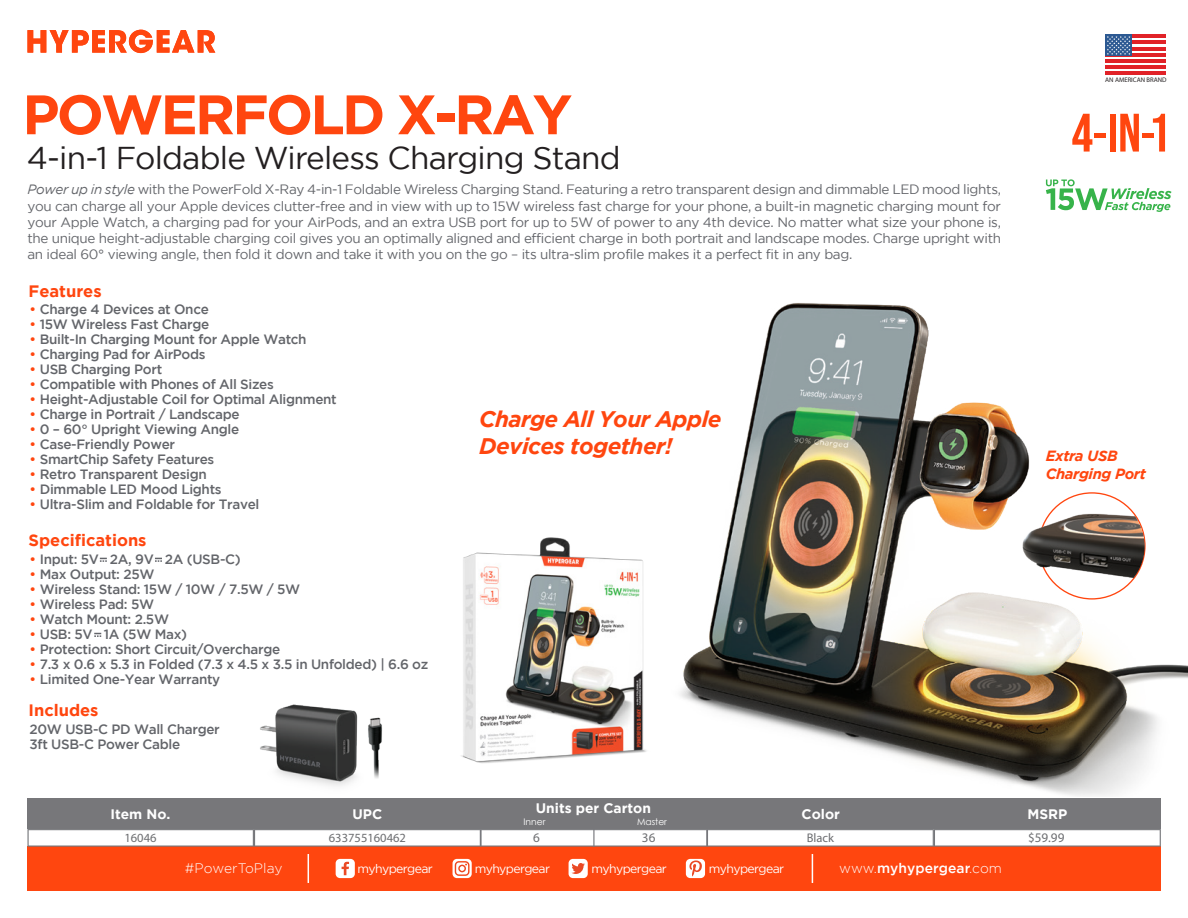
<style>
.page{position:relative;width:1188px;height:918px;background:#fff}
.page>*{position:absolute;margin:0;border:0;box-sizing:border-box;transform-origin:0 0}
.t1{font:700 55.5px "Gotham";letter-spacing:-.05em;color:#ff460f}
.t2{font:31.5px "Gotham";letter-spacing:-.025em;color:#231f20}
.t3{font:italic 700 22.5px/27px "Gotham";letter-spacing:-.025em;color:#ff460f}
.t4{font:700 16.5px "Gotham";color:#ff460f}
.t5{font:italic 700 14.7px/17.7px "Gotham";letter-spacing:-.025em;color:#ff460f}
.t6{font:700 13.8px "Gotham";color:#fff}
.t7{font:500 13.8px "Gotham";letter-spacing:.01em;color:#fff}
.t8{font:300 13.8px "Gotham";letter-spacing:.005em;color:#fff}
.t9{font:500 13.5px/15px "Gotham";letter-spacing:-.025em;color:#63656a}
.t10{font:13.5px/16.2px "Gotham";letter-spacing:-.025em;color:#63656a;text-align:justify}
.t11{font:13.2px "Myriad Pro";color:#6d6e71}
.t12{font:12.6px "Myriad Pro";color:#6d6e71}
.t13{font:12.3px "Gotham";letter-spacing:-.05em;color:#fff}
.t14{font:9.15px "Century Gothic";color:#fff}
.t15{font:6.6px "Myriad Pro";color:#231f20}
.s1{font-style:italic}
.s2{color:#ff460f}
.s3{font-weight:300}
</style>
<div class="page">
<img style="left:682px;top:303px;width:506px;height:493px">
<svg style="left:27px;top:30px;width:188px;height:23px"></svg>
<div style="left:27px;top:847px;width:1134px;height:44px;background:#ff460f"></div>
<div style="left:336px;top:859px;width:19px;height:19px;background:#fff;border-radius:4px"></div>
<svg style="left:342px;top:862px;width:7px;height:13px"></svg>
<div style="left:569px;top:859px;width:19px;height:19px;background:#fff;border-radius:4px"></div>
<svg style="left:571px;top:863px;width:14px;height:11px"></svg>
<div style="left:686px;top:859px;width:19px;height:19px;background:#fff;border-radius:4px"></div>
<svg style="left:689px;top:861px;width:13px;height:15px"></svg>
<svg style="left:308px;top:854px;width:1px;height:29px"></svg>
<svg style="left:812px;top:854px;width:1px;height:29px"></svg>
<svg style="left:453px;top:859px;width:19px;height:19px"></svg>
<div style="left:27px;top:799px;width:1134px;height:30px;background:#77777a"></div>
<svg style="left:27px;top:829px;width:1134px;height:18px"></svg>
<div style="left:1106px;top:35px;width:60px;height:40px;background:linear-gradient(to right,#fff,#fff)"></div>
<hr style="left:1106px;top:35px;width:60px;height:3px;background:#e12228">
<hr style="left:1106px;top:41px;width:60px;height:3px;background:#e12228">
<hr style="left:1106px;top:47px;width:60px;height:3px;background:#e12228">
<hr style="left:1106px;top:53px;width:60px;height:3px;background:#e12228">
<hr style="left:1106px;top:59px;width:60px;height:3px;background:#e12228">
<hr style="left:1106px;top:65px;width:60px;height:3px;background:#e12228">
<hr style="left:1106px;top:71px;width:60px;height:4px;background:#e12228">
<svg style="left:1106px;top:35px;width:26px;height:21px"></svg>
<svg style="left:1107px;top:34px;width:23px;height:21px"></svg>
<svg style="left:1072px;top:114px;width:20px;height:38px"></svg>
<div style="left:1094px;top:133px;width:12px;height:5px;background:#ff460f"></div>
<div style="left:1110px;top:114px;width:6px;height:38px;background:#ff460f"></div>
<svg style="left:1120px;top:114px;width:19px;height:38px"></svg>
<div style="left:1142px;top:133px;width:12px;height:5px;background:#ff460f"></div>
<svg style="left:1153px;top:114px;width:12px;height:38px"></svg>
<svg style="left:1046px;top:179px;width:126px;height:33px"></svg>
<img style="left:461px;top:537px;width:221px;height:226px">
<img style="left:260px;top:704px;width:122px;height:82px">
<img style="left:1021px;top:490px;width:124px;height:109px">
<svg style="left:100px;top:558px;width:7px;height:4px"></svg>
<svg style="left:94px;top:633px;width:7px;height:4px"></svg>
<svg style="left:155px;top:558px;width:7px;height:4px"></svg>
<h1 class="t1" style="left:22px;top:83px;width:551px">POWERFOLD X-RAY</h1>
<h2 class="t2" style="left:27px;top:140px;width:595px">4-in-1 Foldable Wireless Charging Stand</h2>
<p class="t10" style="left:27px;top:181px;width:975px"><span class="s1">Power up in style</span> with the PowerFold X-Ray 4-in-1 Foldable Wireless Charging Stand. Featuring a retro transparent design and dimmable LED mood lights, you can charge all your Apple devices clutter-free and in view with up to 15W wireless fast charge for your phone, a built-in magnetic charging mount for your Apple Watch, a charging pad for your AirPods, and an extra USB port for up to 5W of power to any 4th device. No matter what size your phone is, the unique height-adjustable charging coil gives you an optimally aligned and efficient charge in both portrait and landscape modes. Charge upright with an ideal 60° viewing angle, then fold it down and take it with you on the go – its ultra-slim profile makes it a perfect fit in any bag.</p>
<p class="t4" style="left:29px;top:282px;width:75px">Features</p>
<p class="t9" style="left:29px;top:301px;width:181px"><span class="s2">•</span> Charge 4 Devices at Once</p>
<p class="t9" style="left:29px;top:316px;width:181px"><span class="s2">•</span> 15W Wireless Fast Charge</p>
<p class="t9" style="left:29px;top:331px;width:279px"><span class="s2">•</span> Built-In Charging Mount for Apple Watch</p>
<p class="t9" style="left:29px;top:346px;width:178px"><span class="s2">•</span> Charging Pad for AirPods</p>
<p class="t9" style="left:29px;top:361px;width:134px"><span class="s2">•</span> USB Charging Port</p>
<p class="t9" style="left:29px;top:376px;width:246px"><span class="s2">•</span> Compatible with Phones of All Sizes</p>
<p class="t9" style="left:29px;top:391px;width:309px"><span class="s2">•</span> Height-Adjustable Coil for Optimal Alignment</p>
<p class="t9" style="left:29px;top:406px;width:212px"><span class="s2">•</span> Charge in Portrait / Landscape</p>
<p class="t9" style="left:29px;top:421px;width:211px"><span class="s2">•</span> 0 – 60° Upright Viewing Angle</p>
<p class="t9" style="left:29px;top:436px;width:147px"><span class="s2">•</span> Case-Friendly Power</p>
<p class="t9" style="left:29px;top:451px;width:186px"><span class="s2">•</span> SmartChip Safety Features</p>
<p class="t9" style="left:29px;top:466px;width:179px"><span class="s2">•</span> Retro Transparent Design</p>
<p class="t9" style="left:29px;top:481px;width:194px"><span class="s2">•</span> Dimmable LED Mood Lights</p>
<p class="t9" style="left:29px;top:496px;width:231px"><span class="s2">•</span> Ultra-Slim and Foldable for Travel</p>
<p class="t4" style="left:29px;top:530px;width:120px">Specifications</p>
<p class="t9" style="left:29px;top:552px;width:213px"><span class="s2">•</span> Input: 5V 2A, 9V 2A (USB-C)</p>
<p class="t9" style="left:29px;top:567px;width:127px"><span class="s2">•</span> Max Output: 25W</p>
<p class="t9" style="left:29px;top:582px;width:272px"><span class="s2">•</span> Wireless Stand: 15W / 10W / 7.5W / 5W</p>
<p class="t9" style="left:29px;top:597px;width:126px"><span class="s2">•</span> Wireless Pad: 5W</p>
<p class="t9" style="left:29px;top:612px;width:141px"><span class="s2">•</span> Watch Mount: 2.5W</p>
<p class="t9" style="left:29px;top:627px;width:159px"><span class="s2">•</span> USB: 5V 1A (5W Max)</p>
<p class="t9" style="left:29px;top:642px;width:252px"><span class="s2">•</span> Protection: Short Circuit/Overcharge</p>
<p class="t9" style="left:29px;top:657px;width:400px"><span class="s2">•</span> 7.3 x 0.6 x 5.3 in Folded (7.3 x 4.5 x 3.5 in Unfolded) | 6.6 oz</p>
<p class="t9" style="left:29px;top:672px;width:192px"><span class="s2">•</span> Limited One-Year Warranty</p>
<p class="t4" style="left:29px;top:700px;width:72px">Includes</p>
<p class="t9" style="left:30px;top:722px;width:192px">20W USB-C PD Wall Charger<br>3ft USB-C Power Cable</p>
<h3 class="t3" style="left:479px;top:405px;width:244px">Charge All Your Apple<br>Devices together!</h3>
<p class="t15" style="left:1105px;top:76px;width:63px">AN AMERICAN BRAND</p>
<p class="t5" style="left:1046px;top:447px;width:102px">Extra USB<br>Charging Port</p>
<p class="t6" style="left:110px;top:806px;width:62px">Item No.</p>
<p class="t6" style="left:353px;top:806px;width:31px">UPC</p>
<p class="t6" style="left:536px;top:800px;width:117px">Units per Carton</p>
<p class="t14" style="left:524px;top:815px;width:23px">Inner</p>
<p class="t14" style="left:637px;top:815px;width:32px">Master</p>
<p class="t6" style="left:802px;top:806px;width:40px">Color</p>
<p class="t6" style="left:1027px;top:806px;width:41px">MSRP</p>
<p class="t12" style="left:124px;top:830px;width:34px">16046</p>
<p class="t12" style="left:329px;top:830px;width:79px">633755160462</p>
<p class="t11" style="left:533px;top:830px;width:8px">6</p>
<p class="t11" style="left:642px;top:830px;width:15px">36</p>
<p class="t12" style="left:807px;top:830px;width:29px">Black</p>
<p class="t11" style="left:1028px;top:830px;width:38px">$59.99</p>
<p class="t8" style="left:185px;top:861px;width:99px">#PowerToPlay</p>
<p class="t13" style="left:357px;top:862px;width:77px">myhypergear</p>
<p class="t13" style="left:475px;top:862px;width:77px">myhypergear</p>
<p class="t13" style="left:591px;top:862px;width:77px">myhypergear</p>
<p class="t13" style="left:709px;top:862px;width:77px">myhypergear</p>
<p class="t7" style="left:839px;top:860px;width:164px"><span class="s3">www.</span>myhypergear<span class="s3">.com</span></p>
</div>
